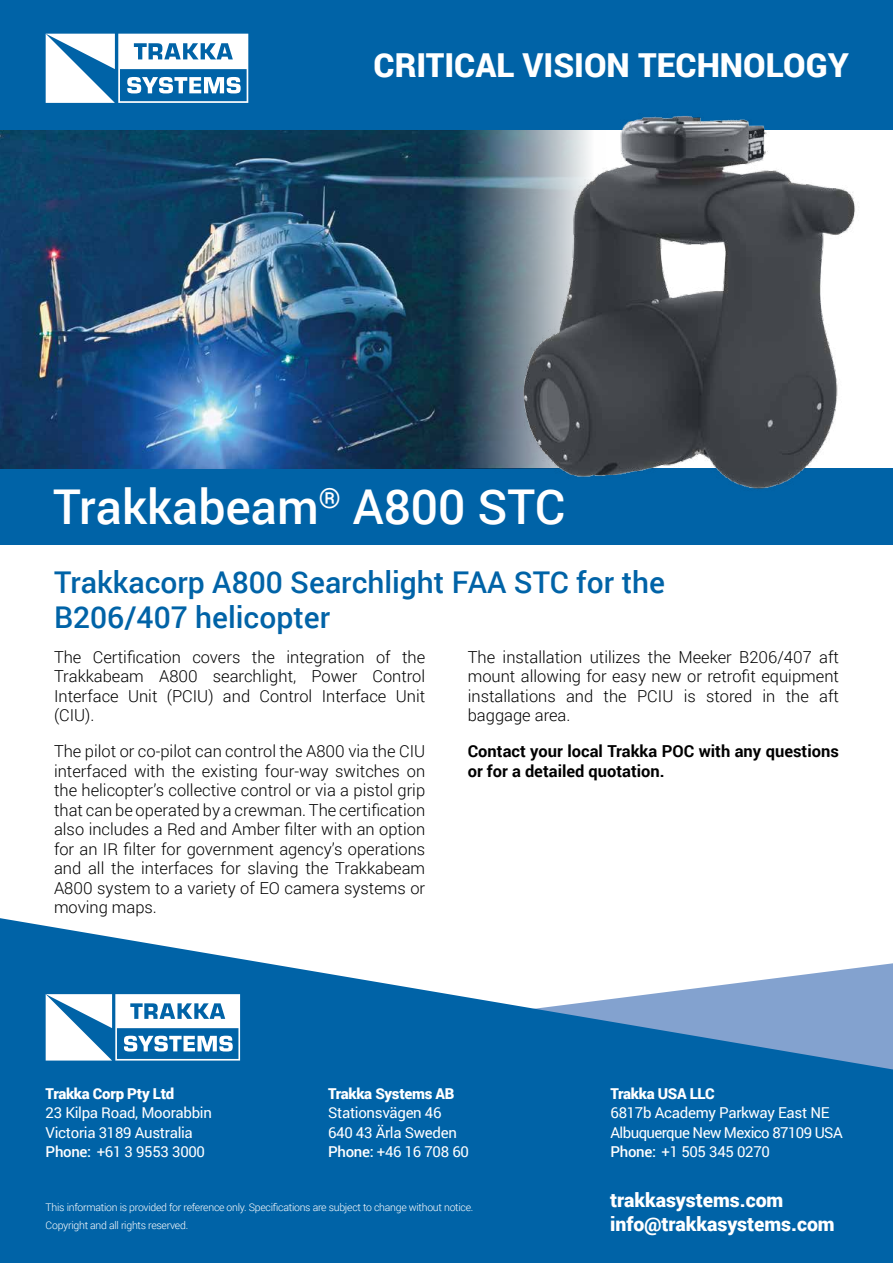
<style>
.page{position:relative;width:893px;height:1263px;background:#fff}
.page>*{position:absolute;margin:0;border:0;box-sizing:border-box;transform-origin:0 0}
.t1{font:500 48px "Roboto";color:#fff}
.t2{font:900 33px "Roboto";color:#fff}
.t3{font:500 30px/34.5px "Roboto";color:#0063a7}
.t4{font:900 19.5px/24px "Roboto";color:#fff}
.t5{font:300 16.5px/19.5px "Roboto";color:#000;text-align:justify}
.t6{font:700 16.5px/19.5px "Roboto";color:#000}
.t7{font:15px/19.5px "Roboto";letter-spacing:-.02em;color:#fff}
.t8{font:900 15px "Roboto";letter-spacing:-.02em;color:#fff}
.t9{font:300 10.5px/17.7px "Roboto";letter-spacing:-.025em;color:#fff}
.s1{font-weight:500}
</style>
<div class="page">
<div style="left:0;top:0;width:893px;height:544px;background:#0063a7"></div>
<svg style="left:46px;top:34px;width:202px;height:69px"></svg>
<div style="left:0;top:130px;width:893px;height:338px;background:#fff"></div>
<img style="left:0;top:130px;width:490px;height:338px">
<img style="left:490px;top:115px;width:365px;height:374px">
<svg style="left:0;top:918px;width:893px;height:345px;fill:#0063a7"></svg>
<svg style="left:46px;top:994px;width:194px;height:66px"></svg>
<h2 class="t2" style="left:373px;top:42px;width:477px">CRITICAL VISION TECHNOLOGY</h2>
<h1 class="t1" style="left:53px;top:473px;width:514px">Trakkabeam<sup>®</sup> A800 STC</h1>
<h3 class="t3" style="left:54px;top:564px;width:612px">Trakkacorp A800 Searchlight FAA STC for the<br>B206/407 helicopter</h3>
<p class="t5" style="left:54px;top:646px;width:373px">The Certification covers the integration of the Trakkabeam A800 searchlight, Power Control Interface Unit (PCIU) and Control Interface Unit (CIU).</p>
<p class="t5" style="left:54px;top:741px;width:373px">The pilot or co-pilot can control the A800 via the CIU interfaced with the existing four-way switches on the helicopter’s collective control or via a pistol grip that can be operated by a crewman. The certification also includes a Red and Amber filter with an option for an IR filter for government agency’s operations and all the interfaces for slaving the Trakkabeam A800 system to a variety of EO camera systems or moving maps.</p>
<p class="t5" style="left:468px;top:646px;width:373px">The installation utilizes the Meeker B206/407 aft mount allowing for easy new or retrofit equipment installations and the PCIU is stored in the aft baggage area.</p>
<p class="t6" style="left:468px;top:741px;width:373px">Contact your local Trakka POC with any questions or for a detailed quotation.</p>
<p class="t8" style="left:46px;top:1083px;width:130px">Trakka Corp Pty Ltd</p>
<p class="t7" style="left:46px;top:1102px;width:168px">23 Kilpa Road, Moorabbin<br>Victoria 3189 Australia<br><span class="s1">Phone:</span> +61 3 9553 3000</p>
<p class="t8" style="left:328px;top:1083px;width:128px">Trakka Systems AB</p>
<p class="t7" style="left:328px;top:1102px;width:142px">Stationsvägen 46<br>640 43 Ärla Sweden<br><span class="s1">Phone:</span> +46 16 708 60</p>
<p class="t9" style="left:46px;top:1198px;width:429px">This information is provided for reference only. Specifications are subject to change without notice.<br>Copyright and all rights reserved.</p>
<p class="t8" style="left:611px;top:1083px;width:106px">Trakka USA LLC</p>
<p class="t7" style="left:611px;top:1102px;width:234px">6817b Academy Parkway East NE<br>Albuquerque New Mexico 87109 USA<br><span class="s1">Phone:</span> +1 505 345 0270</p>
<p class="t4" style="left:610px;top:1187px;width:226px">trakkasystems.com info@trakkasystems.com</p>
</div>
